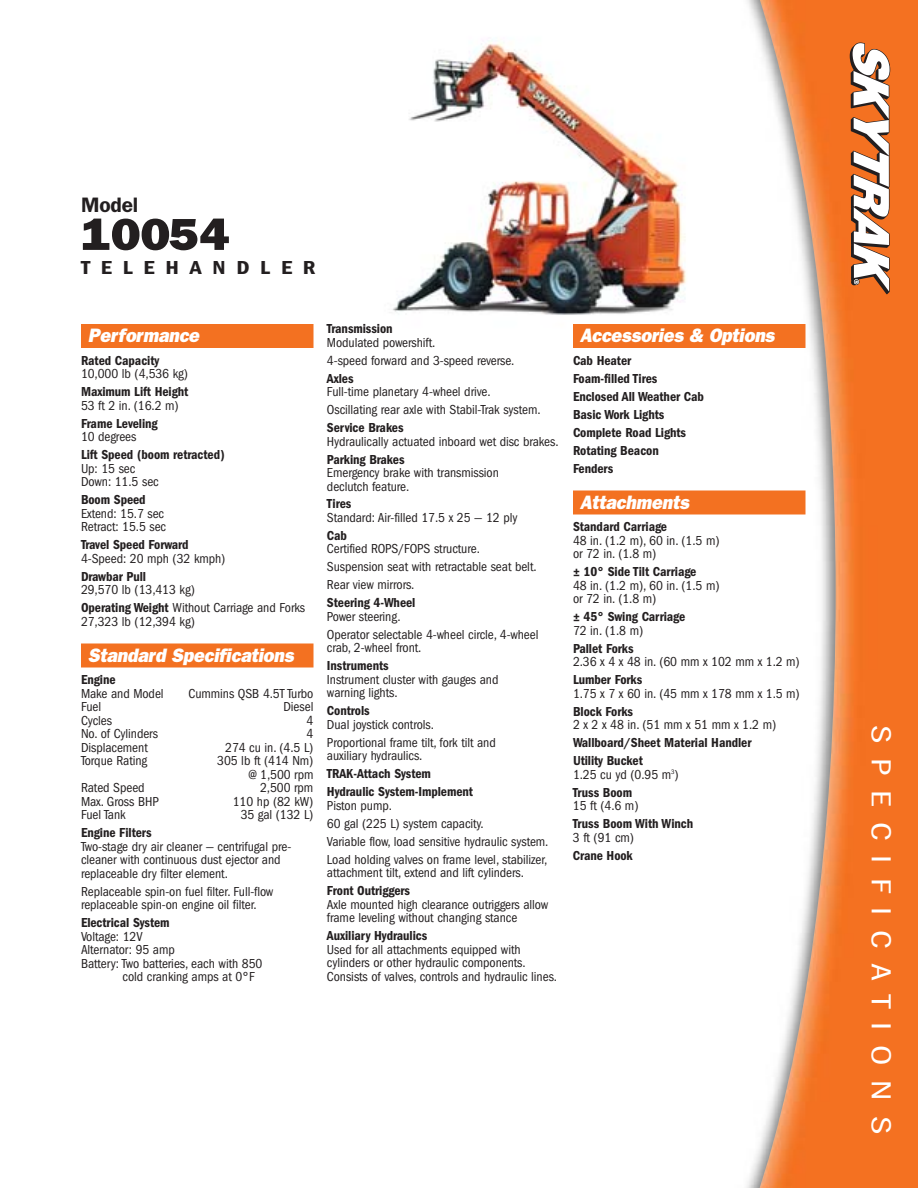
<style>
.page{position:relative;width:918px;height:1188px;background:#fff}
.page>*{position:absolute;margin:0;border:0;box-sizing:border-box;transform-origin:0 0}
.t1{font:800 45px "Franklin Gothic";letter-spacing:-.01em;color:#231f20;scale:1.12 1}
.t2{font:condensed 28.5px "Franklin Gothic";letter-spacing:.41em;color:#fff;scale:1.27 1}
.t3{font:600 21px "Franklin Gothic";letter-spacing:-.005em;color:#231f20}
.t4{font:italic 800 19.5px "Franklin Gothic";letter-spacing:-.01em;color:#fff;scale:.93 1}
.t5{font:600 condensed 19.5px "Franklin Gothic";letter-spacing:.46em;color:#231f20;scale:1.2 1}
.t6{font:condensed 13.5px/13.5px "Franklin Gothic";letter-spacing:-.005em;color:#231f20}
.t7{font:600 condensed 13.5px/18px "Franklin Gothic";letter-spacing:-.005em;color:#231f20}
.s1{font-weight:600}
</style>
<div class="page">
<img style="left:758px;top:0;width:160px;height:1188px">
<svg style="left:850px;top:41px;width:40px;height:253px"></svg>
<img style="left:350px;top:15px;width:391px;height:337px;border-radius:52px">
<div style="left:81px;top:324px;width:233px;height:24px;background:#f37121"></div>
<div style="left:81px;top:644px;width:233px;height:24px;background:#f37121"></div>
<div style="left:573px;top:324px;width:233px;height:24px;background:#f37121"></div>
<div style="left:573px;top:490px;width:233px;height:24px;background:#f37121"></div>
<h3 class="t3" style="left:81px;top:198px;width:59px">Model</h3>
<h1 class="t1" style="left:81px;top:219px;width:134px">10054</h1>
<h3 class="t5" style="left:81px;top:261px;width:197px">TELEHANDLER</h3>
<h3 class="t4" style="left:88px;top:329px;width:121px">Performance</h3>
<p class="t7" style="left:81px;top:352px;width:80px">Rated Capacity</p>
<p class="t6" style="left:81px;top:368px;width:109px">10,000 lb (4,536 kg)</p>
<p class="t7" style="left:81px;top:384px;width:109px">Maximum Lift Height</p>
<p class="t6" style="left:81px;top:400px;width:99px">53 ft 2 in. (16.2 m)</p>
<p class="t7" style="left:81px;top:415px;width:78px">Frame Leveling</p>
<p class="t6" style="left:81px;top:431px;width:57px">10 degrees</p>
<p class="t7" style="left:81px;top:447px;width:145px">Lift Speed (boom retracted)</p>
<p class="t6" style="left:81px;top:463px;width:79px">Up: 15 sec<br>Down: 11.5 sec</p>
<p class="t7" style="left:81px;top:492px;width:66px">Boom Speed</p>
<p class="t6" style="left:81px;top:508px;width:87px">Extend: 15.7 sec<br>Retract: 15.5 sec</p>
<p class="t7" style="left:81px;top:537px;width:109px">Travel Speed Forward</p>
<p class="t6" style="left:81px;top:553px;width:146px">4-Speed: 20 mph (32 kmph)</p>
<p class="t7" style="left:81px;top:568px;width:67px">Drawbar Pull</p>
<p class="t6" style="left:81px;top:582px;width:226px;line-height:18px">29,570 lb (13,413 kg)<br><span class="s1">Operating Weight</span> Without Carriage and Forks</p>
<p class="t6" style="left:81px;top:616px;width:115px">27,323 lb (12,394 kg)</p>
<h3 class="t4" style="left:88px;top:648px;width:223px">Standard Specifications</h3>
<p class="t7" style="left:81px;top:672px;width:36px">Engine</p>
<p class="t6" style="left:81px;top:688px;width:84px">Make and Model</p>
<p class="t6" style="left:189px;top:688px;width:126px">Cummins QSB 4.5T Turbo</p>
<p class="t6" style="left:81px;top:701px;width:22px">Fuel</p>
<p class="t6" style="left:283px;top:701px;width:31px">Diesel</p>
<p class="t6" style="left:81px;top:715px;width:33px">Cycles</p>
<p class="t6" style="left:307px;top:715px;width:8px">4</p>
<p class="t6" style="left:81px;top:728px;width:78px">No. of Cylinders</p>
<p class="t6" style="left:307px;top:728px;width:8px">4</p>
<p class="t6" style="left:81px;top:742px;width:68px">Displacement</p>
<p class="t6" style="left:225px;top:742px;width:90px">274 cu in. (4.5 L)</p>
<p class="t6" style="left:81px;top:755px;width:68px">Torque Rating</p>
<p class="t6" style="left:217px;top:755px;width:98px;text-align:right">305 lb ft (414 Nm) @ 1,500 rpm</p>
<p class="t6" style="left:81px;top:782px;width:65px">Rated Speed</p>
<p class="t6" style="left:260px;top:782px;width:55px">2,500 rpm</p>
<p class="t6" style="left:81px;top:796px;width:79px">Max. Gross BHP</p>
<p class="t6" style="left:233px;top:796px;width:82px">110 hp (82 kW)</p>
<p class="t6" style="left:81px;top:809px;width:46px">Fuel Tank</p>
<p class="t6" style="left:241px;top:809px;width:74px">35 gal (132 L)</p>
<p class="t7" style="left:81px;top:825px;width:72px">Engine Filters</p>
<p class="t6" style="left:81px;top:841px;width:212px">Two-stage dry air cleaner — centrifugal pre&shy;cleaner with continuous dust ejector and replaceable dry filter element.</p>
<p class="t6" style="left:81px;top:886px;width:194px">Replaceable spin-on fuel filter. Full-flow replaceable spin-on engine oil filter.</p>
<p class="t7" style="left:81px;top:915px;width:90px">Electrical System</p>
<p class="t6" style="left:81px;top:931px;width:63px">Voltage: 12V</p>
<p class="t6" style="left:81px;top:944px;width:95px">Alternator: 95 amp</p>
<p class="t6" style="left:81px;top:958px;width:183px">Battery: Two batteries, each with 850</p>
<p class="t6" style="left:123px;top:971px;width:134px">cold cranking amps at 0°F</p>
<p class="t7" style="left:327px;top:321px;width:67px">Transmission</p>
<p class="t6" style="left:327px;top:334px;width:189px;line-height:18px">Modulated powershift.<br>4-speed forward and 3-speed reverse.</p>
<p class="t7" style="left:327px;top:370px;width:28px">Axles</p>
<p class="t6" style="left:327px;top:384px;width:215px;line-height:18px">Full-time planetary 4-wheel drive.<br>Oscillating rear axle with Stabil-Trak system.</p>
<p class="t7" style="left:327px;top:420px;width:78px">Service Brakes</p>
<p class="t6" style="left:327px;top:435px;width:233px">Hydraulically actuated inboard wet disc brakes.</p>
<p class="t7" style="left:327px;top:451px;width:79px">Parking Brakes</p>
<p class="t6" style="left:327px;top:467px;width:174px">Emergency brake with transmission declutch feature.</p>
<p class="t7" style="left:327px;top:496px;width:26px">Tires</p>
<p class="t6" style="left:327px;top:512px;width:192px">Standard: Air-filled 17.5 x 25 — 12 ply</p>
<p class="t7" style="left:327px;top:528px;width:22px">Cab</p>
<p class="t6" style="left:327px;top:541px;width:211px;line-height:18px">Certified ROPS/FOPS structure.<br>Suspension seat with retractable seat belt.<br>Rear view mirrors.</p>
<p class="t7" style="left:327px;top:595px;width:90px">Steering 4-Wheel</p>
<p class="t6" style="left:327px;top:609px;width:213px;line-height:18px">Power steering.<br>Operator selectable 4-wheel circle, 4-wheel</p>
<p class="t6" style="left:327px;top:642px;width:96px">crab, 2-wheel front.</p>
<p class="t7" style="left:327px;top:658px;width:63px">Instruments</p>
<p class="t6" style="left:327px;top:674px;width:173px">Instrument cluster with gauges and warning lights.</p>
<p class="t7" style="left:327px;top:703px;width:44px">Controls</p>
<p class="t6" style="left:327px;top:717px;width:170px;line-height:18px">Dual joystick controls.<br>Proportional frame tilt, fork tilt and</p>
<p class="t6" style="left:327px;top:750px;width:97px">auxiliary hydraulics.</p>
<p class="t7" style="left:327px;top:766px;width:148px">TRAK-Attach System<br>Hydraulic System-Implement</p>
<p class="t6" style="left:327px;top:798px;width:223px;line-height:18px">Piston pump.<br>60 gal (225 L) system capacity.<br>Variable flow, load sensitive hydraulic system.<br>Load holding valves on frame level, stabilizer,</p>
<p class="t6" style="left:327px;top:867px;width:198px">attachment tilt, extend and lift cylinders.</p>
<p class="t7" style="left:327px;top:883px;width:85px">Front Outriggers</p>
<p class="t6" style="left:327px;top:899px;width:223px">Axle mounted high clearance outriggers allow frame leveling without changing stance</p>
<p class="t7" style="left:327px;top:928px;width:102px">Auxiliary Hydraulics</p>
<p class="t6" style="left:327px;top:944px;width:232px">Used for all attachments equipped with cylinders or other hydraulic components.<br>Consists of valves, controls and hydraulic lines.</p>
<h3 class="t4" style="left:580px;top:329px;width:211px">Accessories &amp; Options</h3>
<p class="t7" style="left:573px;top:352px;width:133px">Cab Heater<br>Foam-filled Tires<br>Enclosed All Weather Cab<br>Basic Work Lights<br>Complete Road Lights<br>Rotating Beacon<br>Fenders</p>
<h3 class="t4" style="left:580px;top:495px;width:119px">Attachments</h3>
<p class="t7" style="left:573px;top:519px;width:96px">Standard Carriage</p>
<p class="t6" style="left:573px;top:535px;width:148px">48 in. (1.2 m), 60 in. (1.5 m) or 72 in. (1.8 m)</p>
<p class="t7" style="left:573px;top:564px;width:125px">± 10° Side Tilt Carriage</p>
<p class="t6" style="left:573px;top:580px;width:148px">48 in. (1.2 m), 60 in. (1.5 m) or 72 in. (1.8 m)</p>
<p class="t7" style="left:573px;top:609px;width:114px">± 45° Swing Carriage</p>
<p class="t6" style="left:573px;top:625px;width:72px">72 in. (1.8 m)</p>
<p class="t7" style="left:573px;top:640px;width:62px">Pallet Forks</p>
<p class="t6" style="left:573px;top:656px;width:228px">2.36 x 4 x 48 in. (60 mm x 102 mm x 1.2 m)</p>
<p class="t7" style="left:573px;top:672px;width:71px">Lumber Forks</p>
<p class="t6" style="left:573px;top:688px;width:228px">1.75 x 7 x 60 in. (45 mm x 178 mm x 1.5 m)</p>
<p class="t7" style="left:573px;top:703px;width:62px">Block Forks</p>
<p class="t6" style="left:573px;top:719px;width:205px">2 x 2 x 48 in. (51 mm x 51 mm x 1.2 m)</p>
<p class="t7" style="left:573px;top:735px;width:180px">Wallboard/Sheet Material Handler<br>Utility Bucket</p>
<p class="t6" style="left:573px;top:766px;width:107px;line-height:18px">1.25 cu yd (0.95 m<sup>3</sup>)<br><span class="s1">Truss Boom</span></p>
<p class="t6" style="left:573px;top:800px;width:67px">15 ft (4.6 m)</p>
<p class="t7" style="left:573px;top:816px;width:122px">Truss Boom With Winch</p>
<p class="t6" style="left:573px;top:832px;width:62px">3 ft (91 cm)</p>
<p class="t7" style="left:573px;top:847px;width:61px">Crane Hook</p>
<h2 class="t2" style="left:891px;top:725px;width:324px;rotate:90deg">SPECIFICATIONS</h2>
</div>
